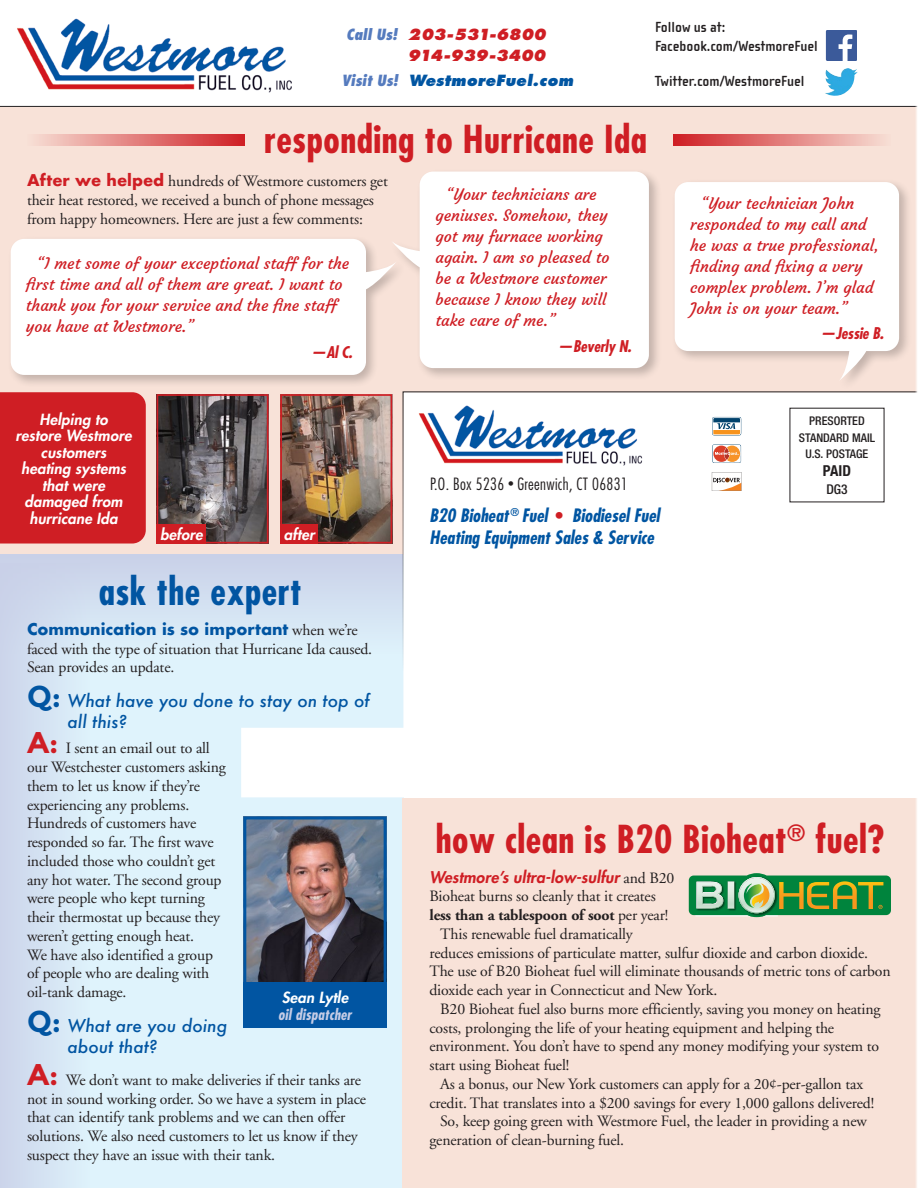
<style>
.page{position:relative;width:918px;height:1188px;background:#fff}
.page>*{position:absolute;margin:0;border:0;box-sizing:border-box;transform-origin:0 0}
.t1{font:700 condensed 37.5px "Futura";letter-spacing:.01em;color:#cf1e24}
.t2{font:700 condensed 37.5px "Futura";letter-spacing:.01em;color:#0155a2}
.t3{font:italic 700 condensed 18px/22.5px "Futura";color:#0155a2}
.t4{font:italic 500 17.25px/21px "Futura";color:#0155a2}
.t5{font:300 condensed 16.5px "Futura";letter-spacing:.02em;color:#231f20}
.t6{font:15.75px/18.8px "Adobe Garamond";letter-spacing:-.01em;color:#231f20}
.t7{font:15.75px/21px "Courgette";color:#cf1e24}
.t8{font:700 15.75px "Futura";color:#0155a2}
.t9{font:700 15.75px "Adobe Garamond";letter-spacing:-.01em;color:#231f20}
.t10{font:italic 800 15.75px "Futura";letter-spacing:.01em;color:#cf1e24}
.t11{font:italic 700 condensed 15.75px "Futura";letter-spacing:-.01em;color:#cf1e24}
.t12{font:italic 800 15px/16.5px "Futura";letter-spacing:.01em;color:#fff;text-align:center}
.t13{font:700 15px/18.8px "Cholla Sans";color:#231f20}
.t14{font:italic 800 15px/21.8px "Futura";color:#cf1e24;text-align:right}
.t15{font:italic 800 15px "Futura";letter-spacing:.02em;color:#0155a2}
.t16{font:italic 700 condensed 15px "Futura";letter-spacing:.01em;color:#c5cce6}
.t17{font:700 condensed 15px "Helvetica Neue";color:#231f20}
.t18{font:500 condensed 13.5px "Helvetica Neue";color:#231f20}
.t19{font:500 condensed 12px/16.5px "Helvetica Neue";color:#231f20;text-align:center}
.s1{font-stretch:condensed;color:#557bbe}
.s2{font-family:"Futura";font-weight:700;color:#cf1e24}
.s3{font-family:"Adobe Garamond";font-weight:400;color:#231f20}
.s4{font-family:"Montserrat";font-weight:700;font-style:normal;font-size:30px}
.s5{font-family:"Montserrat";font-weight:700;font-size:30px;color:#cf1e24}
.s6{font-size:12px}
.s7{font-style:normal;color:#cf1e24}
.s8{font-family:"Adobe Garamond";font-weight:400;font-style:normal;color:#231f20}
.s9{font-weight:400}
</style>
<div class="page">
<div style="left:0;top:554px;width:404px;height:634px;background:#dff3fc"></div>
<div style="left:0;top:106px;width:918px;height:448px;background:#f8e2d8"></div>
<div style="left:403px;top:798px;width:515px;height:390px;background:#f8e2d8"></div>
<div style="left:0;top:554px;width:403px;height:99px;background:linear-gradient(to bottom,#c8d0e7,#def2fb)"></div>
<div style="left:0;top:563px;width:90px;height:625px;background:linear-gradient(to right,#cbd4ea,#dceffa)"></div>
<svg style="left:240px;top:391px;width:674px;height:408px"></svg>
<svg style="left:0;top:30px;width:914px;height:77px"></svg>
<img style="left:17px;top:18px;width:275px;height:75px">
<img style="left:419px;top:405px;width:224px;height:61px">
<svg style="left:826px;top:31px;width:30px;height:30px"></svg>
<img style="left:824px;top:68px;width:34px;height:28px">
<svg style="left:712px;top:417px;width:29px;height:18px"></svg>
<div style="left:712px;top:445px;width:29px;height:18px;background:#8ba9bb;border-radius:2px"></div>
<svg style="left:713px;top:445px;width:28px;height:18px"></svg>
<svg style="left:713px;top:445px;width:27px;height:17px"></svg>
<svg style="left:712px;top:472px;width:30px;height:19px"></svg>
<img style="left:247px;top:820px;width:136px;height:162px">
<div style="left:243px;top:816px;width:144px;height:185px;border:3px solid #0155a2"></div>
<div style="left:243px;top:982px;width:144px;height:46px;background:#0155a2"></div>
<svg style="left:689px;top:873px;width:202px;height:44px;background:#5d9f5d"></svg>
<div style="left:7px;top:235px;width:401px;height:153px;background:#231f20;opacity:.25"></div>
<div style="left:11px;top:239px;width:378px;height:136px;background:#fff"></div>
<div style="left:671px;top:179px;width:241px;height:214px;background:#231f20;opacity:.25"></div>
<svg style="left:675px;top:182px;width:224px;height:200px;background:#fcf9f7"></svg>
<div style="left:389px;top:168px;width:273px;height:213px;background:#231f20;opacity:.25"></div>
<svg style="left:390px;top:172px;width:259px;height:196px;background:#fefbfa"></svg>
<svg style="left:673px;top:134px;width:208px;height:11px;background:#e17978"></svg>
<svg style="left:38px;top:134px;width:207px;height:11px;background:#e17a78"></svg>
<img style="left:160px;top:397px;width:106px;height:144px">
<div style="left:157px;top:394px;width:112px;height:150px;border:2px solid #cf1e24"></div>
<img style="left:283px;top:397px;width:106px;height:144px">
<div style="left:280px;top:394px;width:112px;height:150px;border:2px solid #cf1e24"></div>
<div style="left:0;top:392px;width:146px;height:152px;background:#cf1e24"></div>
<div style="left:157px;top:524px;width:49px;height:20px;background:#cf1e24"></div>
<div style="left:280px;top:524px;width:38px;height:20px;background:#cf1e24"></div>
<svg style="left:914px;top:105px;width:2px;height:449px"></svg>
<hr style="left:916px;top:0;width:2px;height:1188px;background:#fff">
<p class="t14" style="left:346px;top:23px;width:202px"><span class="s1">Call Us!</span> 203-531-6800<br>914-939-3400</p>
<p class="t15" style="left:342px;top:71px;width:233px"><span class="s1">Visit Us!</span> WestmoreFuel.com</p>
<p class="t13" style="left:655px;top:18px;width:164px">Follow us at:<br>Facebook.com/WestmoreFuel</p>
<p class="t13" style="left:655px;top:72px;width:151px">Twitter.com/WestmoreFuel</p>
<h1 class="t1" style="left:264px;top:116px;width:385px">responding to Hurricane Ida</h1>
<p class="t6" style="left:27px;top:172px;width:362px"><span class="s2">After we helped</span> hundreds of Westmore customers get their heat restored, we received a bunch of phone messages from happy homeowners. Here are just a few comments:</p>
<p class="t7" style="left:26px;top:253px;width:325px;text-indent:11px">“I met some of your exceptional staff for the first time and all of them are great. I want to thank you for your service and the fine staff you have at Westmore.”</p>
<p class="t11" style="left:311px;top:342px;width:43px">—Al C.</p>
<p class="t7" style="left:435px;top:184px;width:176px;text-indent:11px">“Your technicians are geniuses. Somehow, they got my furnace working again. I am so pleased to be a Westmore customer because I know they will take care of me.”</p>
<p class="t11" style="left:557px;top:336px;width:76px">—Beverly N.</p>
<p class="t7" style="left:690px;top:193px;width:190px;text-indent:11px">“Your technician John responded to my call and he was a true professional, finding and fixing a very complex problem. I’m glad<br>John is on your team.”</p>
<p class="t11" style="left:820px;top:324px;width:65px">—Jessie B.</p>
<p class="t12" style="left:16px;top:411px;width:117px">Helping to restore Westmore customers heating systems that were damaged from hurricane Ida</p>
<p class="t12" style="left:160px;top:526px;width:44px">before</p>
<p class="t12" style="left:284px;top:526px;width:32px">after</p>
<h1 class="t2" style="left:99px;top:568px;width:205px">ask the expert</h1>
<p class="t8" style="left:27px;top:618px;width:332px">Communication is so important <span class="s3">when we’re</span></p>
<p class="t6" style="left:27px;top:640px;width:347px">faced with the type of situation that Hurricane Ida caused.<br>Sean provides an update.</p>
<p class="t4" style="left:68px;top:690px;width:304px;text-indent:-41px"><span class="s4">Q:</span> What have you done to stay on top of all this?</p>
<p class="t6" style="left:27px;top:739px;width:201px"><span class="s5">A:</span> I sent an email out to all our Westchester customers asking them to let us know if they’re experiencing any problems.<br>Hundreds of customers have responded so far. The first wave included those who couldn’t get any hot water. The second group were people who kept turning their thermostat up because they weren’t getting enough heat.<br>We have also identified a group of people who are dealing with oil-tank damage.</p>
<p class="t4" style="left:68px;top:1015px;width:161px;text-indent:-41px"><span class="s4">Q:</span> What are you doing about that?</p>
<p class="t6" style="left:27px;top:1071px;width:341px"><span class="s5">A:</span> We don’t want to make deliveries if their tanks are not in sound working order. So we have a system in place that can identify tank problems and we can then offer solutions. We also need customers to let us know if they suspect they have an issue with their tank.</p>
<p class="t12" style="left:282px;top:989px;width:68px">Sean Lytle</p>
<p class="t16" style="left:278px;top:1005px;width:75px">oil dispatcher</p>
<p class="t5" style="left:430px;top:474px;width:199px">P.O. Box 5236 <span class="s6">•</span> Greenwich, CT 06831</p>
<p class="t3" style="left:429px;top:504px;width:232px">B20 Bioheat <sup>®</sup> Fuel <span class="s7">•</span> Biodiesel Fuel<br>Heating Equipment Sales &amp; Service</p>
<p class="t19" style="left:799px;top:413px;width:78px">PRESORTED<br>STANDARD MAIL<br>U.S. POSTAGE</p>
<p class="t17" style="left:823px;top:458px;width:30px">PAID</p>
<p class="t18" style="left:826px;top:481px;width:23px">DG3</p>
<h1 class="t1" style="left:436px;top:816px;width:450px">how clean is B20 Bioheat<sup>®</sup> fuel?</h1>
<p class="t10" style="left:429px;top:866px;width:247px">Westmore’s ultra-low-sulfur <span class="s8">and B20</span></p>
<p class="t6" style="left:429px;top:888px;width:228px">Bioheat burns so cleanly that it creates</p>
<p class="t9" style="left:429px;top:907px;width:240px">less than a tablespoon of soot <span class="s9">per year!</span></p>
<p class="t6" style="left:440px;top:925px;width:194px">This renewable fuel dramatically</p>
<p class="t6" style="left:429px;top:944px;width:440px">reduces emissions of particulate matter, sulfur dioxide and carbon dioxide.</p>
<p class="t6" style="left:429px;top:963px;width:463px">The use of B20 Bioheat fuel will eliminate thousands of metric tons of carbon</p>
<p class="t6" style="left:429px;top:981px;width:289px">dioxide each year in Connecticut and New York.</p>
<p class="t6" style="left:440px;top:1000px;width:442px">B20 Bioheat fuel also burns more efficiently, saving you money on heating</p>
<p class="t6" style="left:429px;top:1019px;width:406px">costs, prolonging the life of your heating equipment and helping the</p>
<p class="t6" style="left:429px;top:1038px;width:451px">environment. You don’t have to spend any money modifying your system to</p>
<p class="t6" style="left:429px;top:1056px;width:141px">start using Bioheat fuel!</p>
<p class="t6" style="left:440px;top:1075px;width:424px">As a bonus, our New York customers can apply for a 20¢-per-gallon tax</p>
<p class="t6" style="left:429px;top:1094px;width:446px">credit. That translates into a $200 savings for every 1,000 gallons delivered!</p>
<p class="t6" style="left:440px;top:1113px;width:428px">So, keep going green with Westmore Fuel, the leader in providing a new</p>
<p class="t6" style="left:429px;top:1131px;width:196px">generation of clean-burning fuel.</p>
</div>
